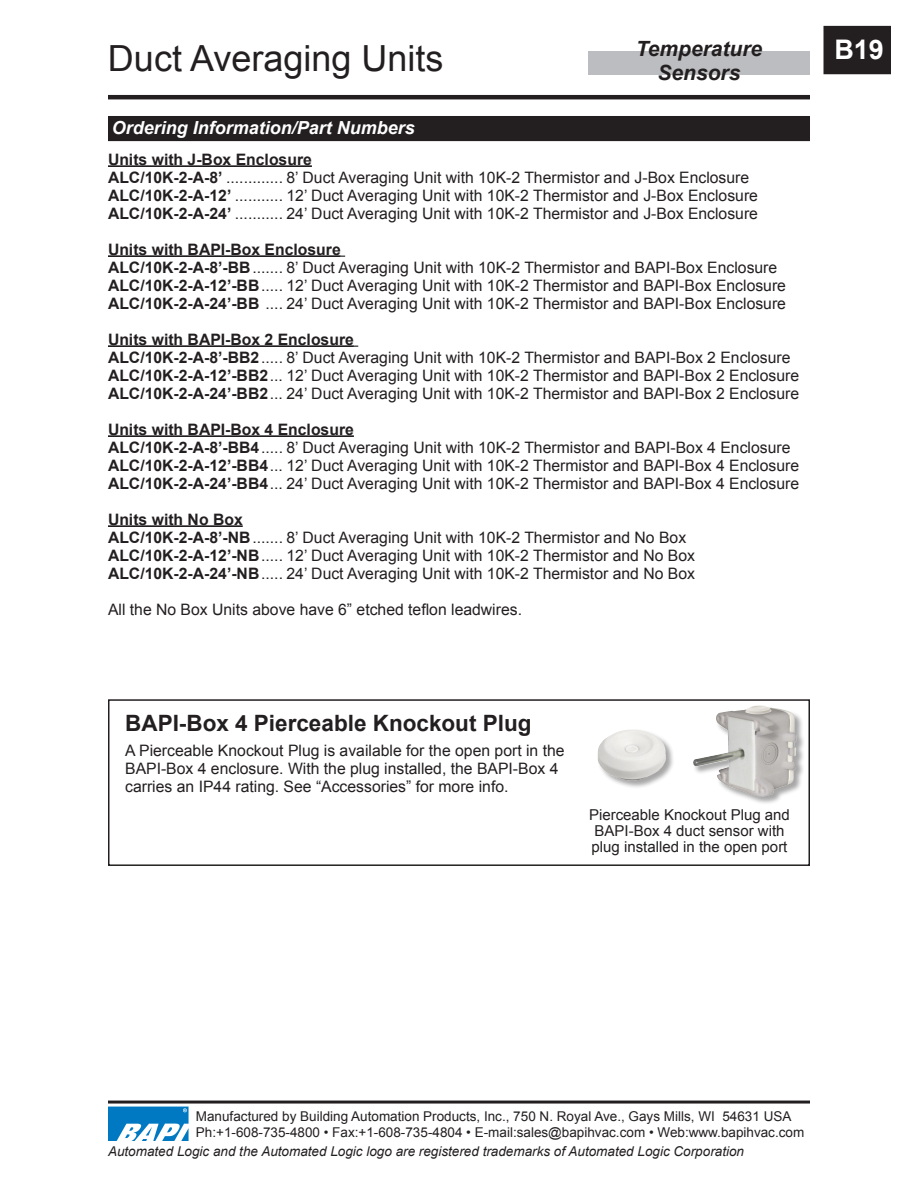
<style>
.page{position:relative;width:918px;height:1188px;background:#fff}
.page>*{position:absolute;margin:0;border:0;box-sizing:border-box;transform-origin:0 0}
.Sub_Section_Title{font:36px "Arial";color:#231f20}
.t1{font:700 27px "Arial";color:#fff}
.definition{font:700 22.5px "Arial";color:#231f20}
.Section_Title{font:italic 700 21px "Arial";color:#231f20}
.Subhead{font:italic 700 18px "Arial";color:#fff}
.definition-2{font:15.75px/18px "Arial";color:#231f20}
.t2{font:700 15.75px "Arial";color:#231f20}
.Pict_Title{font:15px/15.8px "Arial";color:#231f20}
.t3{font:13.5px "Arial";color:#231f20}
.t4{font:italic 13.5px "Arial";color:#231f20}
.s1{font-weight:700}
</style>
<div class="page">
<div style="left:824px;top:27px;width:66px;height:47px;background:#231f20"></div>
<div style="left:824px;top:26px;width:67px;height:48px;border:2px solid #231f20"></div>
<hr style="left:108px;top:95px;width:702px;height:4px;background:#231f20">
<div style="left:588px;top:51px;width:222px;height:23px;background:#bcbdc0"></div>
<hr style="left:108px;top:1101px;width:702px;height:3px;background:#231f20">
<img style="left:108px;top:1107px;width:80px;height:33px">
<div style="left:109px;top:117px;width:700px;height:23px;background:#231f20"></div>
<div style="left:108px;top:116px;width:702px;height:25px;border:2px solid #231f20"></div>
<hr style="left:108px;top:165px;width:204px;height:2px;background:#231f20">
<hr style="left:108px;top:255px;width:233px;height:2px;background:#231f20">
<hr style="left:108px;top:345px;width:246px;height:2px;background:#231f20">
<hr style="left:108px;top:435px;width:246px;height:2px;background:#231f20">
<hr style="left:108px;top:525px;width:135px;height:2px;background:#231f20">
<div style="left:108px;top:699px;width:702px;height:167px;border:2px solid #231f20"></div>
<div style="left:693px;top:705px;width:111px;height:100px;background:#231f20;opacity:.4"></div>
<img style="left:693px;top:706px;width:65px;height:61px">
<div style="left:597px;top:729px;width:78px;height:60px;background:#231f20;opacity:.4"></div>
<img style="left:597px;top:730px;width:64px;height:50px">
<p class="Sub_Section_Title" style="left:108px;top:35px;width:337px">Duct Averaging Units</p>
<p class="Section_Title" style="left:636px;top:35px;width:128px">Temperature</p>
<p class="t1" style="left:834px;top:31px;width:51px">B19</p>
<p class="Section_Title" style="left:658px;top:59px;width:84px">Sensors</p>
<p class="Subhead" style="left:112px;top:116px;width:305px">Ordering Information/Part Numbers</p>
<p class="t2" style="left:108px;top:148px;width:205px">Units with J-Box Enclosure</p>
<p class="definition-2" style="left:108px;top:168px;width:643px"><span class="s1">ALC/10K-2-A-8’</span> ............. 8’ Duct Averaging Unit with 10K-2 Thermistor and J-Box Enclosure</p>
<p class="definition-2" style="left:108px;top:186px;width:652px"><span class="s1">ALC/10K-2-A-12’</span> ........... 12’ Duct Averaging Unit with 10K-2 Thermistor and J-Box Enclosure</p>
<p class="definition-2" style="left:108px;top:204px;width:652px"><span class="s1">ALC/10K-2-A-24’</span> ........... 24’ Duct Averaging Unit with 10K-2 Thermistor and J-Box Enclosure</p>
<p class="t2" style="left:108px;top:238px;width:234px">Units with BAPI-Box Enclosure</p>
<p class="definition-2" style="left:108px;top:258px;width:671px"><span class="s1">ALC/10K-2-A-8’-BB</span>....... 8’ Duct Averaging Unit with 10K-2 Thermistor and BAPI-Box Enclosure</p>
<p class="definition-2" style="left:108px;top:276px;width:680px"><span class="s1">ALC/10K-2-A-12’-BB</span>..... 12’ Duct Averaging Unit with 10K-2 Thermistor and BAPI-Box Enclosure</p>
<p class="definition-2" style="left:108px;top:294px;width:680px"><span class="s1">ALC/10K-2-A-24’-BB</span> .... 24’ Duct Averaging Unit with 10K-2 Thermistor and BAPI-Box Enclosure</p>
<p class="t2" style="left:108px;top:328px;width:247px">Units with BAPI-Box 2 Enclosure</p>
<p class="definition-2" style="left:108px;top:348px;width:684px"><span class="s1">ALC/10K-2-A-8’-BB2</span>..... 8’ Duct Averaging Unit with 10K-2 Thermistor and BAPI-Box 2 Enclosure</p>
<p class="definition-2" style="left:108px;top:366px;width:693px"><span class="s1">ALC/10K-2-A-12’-BB2</span>... 12’ Duct Averaging Unit with 10K-2 Thermistor and BAPI-Box 2 Enclosure</p>
<p class="definition-2" style="left:108px;top:384px;width:693px"><span class="s1">ALC/10K-2-A-24’-BB2</span>... 24’ Duct Averaging Unit with 10K-2 Thermistor and BAPI-Box 2 Enclosure</p>
<p class="t2" style="left:108px;top:418px;width:247px">Units with BAPI-Box 4 Enclosure</p>
<p class="definition-2" style="left:108px;top:438px;width:684px"><span class="s1">ALC/10K-2-A-8’-BB4</span>..... 8’ Duct Averaging Unit with 10K-2 Thermistor and BAPI-Box 4 Enclosure</p>
<p class="definition-2" style="left:108px;top:456px;width:693px"><span class="s1">ALC/10K-2-A-12’-BB4</span>... 12’ Duct Averaging Unit with 10K-2 Thermistor and BAPI-Box 4 Enclosure</p>
<p class="definition-2" style="left:108px;top:474px;width:693px"><span class="s1">ALC/10K-2-A-24’-BB4</span>... 24’ Duct Averaging Unit with 10K-2 Thermistor and BAPI-Box 4 Enclosure</p>
<p class="t2" style="left:108px;top:508px;width:136px">Units with No Box</p>
<p class="definition-2" style="left:108px;top:528px;width:580px"><span class="s1">ALC/10K-2-A-8’-NB</span>....... 8’ Duct Averaging Unit with 10K-2 Thermistor and No Box</p>
<p class="definition-2" style="left:108px;top:546px;width:589px"><span class="s1">ALC/10K-2-A-12’-NB</span>..... 12’ Duct Averaging Unit with 10K-2 Thermistor and No Box</p>
<p class="definition-2" style="left:108px;top:564px;width:589px"><span class="s1">ALC/10K-2-A-24’-NB</span>..... 24’ Duct Averaging Unit with 10K-2 Thermistor and No Box</p>
<p class="definition-2" style="left:108px;top:600px;width:416px">All the No Box Units above have 6” etched teflon leadwires.</p>
<p class="definition" style="left:125px;top:708px;width:408px">BAPI-Box 4 Pierceable Knockout Plug</p>
<p class="definition-2" style="left:125px;top:741px;width:441px">A Pierceable Knockout Plug is available for the open port in the<br>BAPI-Box 4 enclosure. With the plug installed, the BAPI-Box 4 carries an IP44 rating. See “Accessories” for more info.</p>
<p class="Pict_Title" style="left:589px;top:807px;width:202px">Pierceable Knockout Plug and<br>BAPI-Box 4 duct sensor with plug installed in the open port</p>
<p class="t3" style="left:196px;top:1107px;width:597px">Manufactured by Building Automation Products, Inc., 750 N. Royal Ave., Gays Mills, WI 54631 USA</p>
<p class="t3" style="left:196px;top:1124px;width:610px">Ph:+1-608-735-4800 • Fax:+1-608-735-4804 • E-mail:sales@bapihvac.com • Web:www.bapihvac.com</p>
<p class="t4" style="left:108px;top:1143px;width:638px">Automated Logic and the Automated Logic logo are registered trademarks of Automated Logic Corporation</p>
</div>
